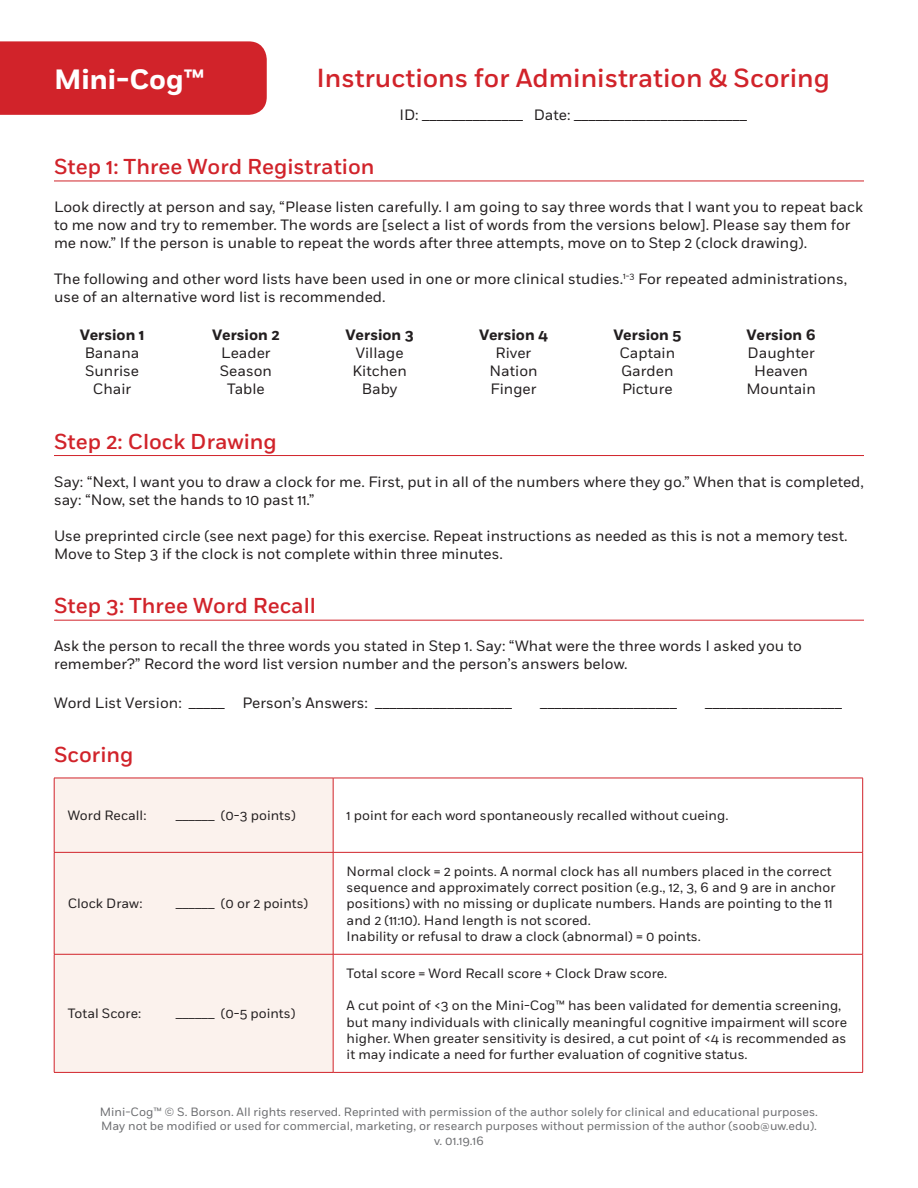
<style>
.page{position:relative;width:918px;height:1188px;background:#fff}
.page>*{position:absolute;margin:0;border:0;box-sizing:border-box;transform-origin:0 0}
.t1{font:700 27.9px "Fort";color:#fff}
.t2{font:500 26.1px "Fort";color:#d1232a}
.t3{font:500 21.6px "Fort";color:#d1232a}
.t4{font:15px/18px "Fort";color:#231f20;text-align:center}
.t5{font:13.5px/16.2px "Fort";color:#231f20}
.t6{font:12px/14.4px "Fort";color:#6c6d70;text-align:center}
.s1{font-weight:700}
</style>
<div class="page">
<div style="left:0;top:41px;width:267px;height:74px;background:#d1232a"></div>
<div style="left:55px;top:779px;width:278px;height:293px;background:#fbf2ed"></div>
<hr style="left:54px;top:778px;width:279px;height:1px;background:#d1232a">
<hr style="left:54px;top:778px;width:1px;height:74px;background:#d1232a">
<hr style="left:333px;top:778px;width:530px;height:1px;background:#d1232a">
<hr style="left:333px;top:778px;width:1px;height:74px;background:#d1232a">
<hr style="left:862px;top:778px;width:1px;height:74px;background:#d1232a">
<hr style="left:54px;top:852px;width:279px;height:1px;background:#d1232a">
<hr style="left:54px;top:853px;width:1px;height:101px;background:#d1232a">
<hr style="left:333px;top:852px;width:530px;height:1px;background:#d1232a">
<hr style="left:333px;top:853px;width:1px;height:101px;background:#d1232a">
<hr style="left:862px;top:853px;width:1px;height:101px;background:#d1232a">
<hr style="left:54px;top:954px;width:279px;height:1px;background:#d1232a">
<hr style="left:54px;top:954px;width:1px;height:118px;background:#d1232a">
<hr style="left:333px;top:954px;width:530px;height:1px;background:#d1232a">
<hr style="left:333px;top:954px;width:1px;height:118px;background:#d1232a">
<hr style="left:862px;top:954px;width:1px;height:118px;background:#d1232a">
<hr style="left:54px;top:1072px;width:279px;height:1px;background:#d1232a">
<hr style="left:333px;top:1072px;width:530px;height:1px;background:#d1232a">
<hr style="left:54px;top:181px;width:810px;height:1px;background:#d1232a">
<hr style="left:54px;top:455px;width:810px;height:1px;background:#d1232a">
<hr style="left:54px;top:620px;width:810px;height:1px;background:#d1232a">
<p class="t1" style="left:54px;top:62px;width:151px">Mini-Cog™</p>
<p class="t2" style="left:316px;top:62px;width:515px">Instructions for Administration &amp; Scoring</p>
<p class="t3" style="left:54px;top:153px;width:322px">Step 1: Three Word Registration</p>
<p class="t4" style="left:399px;top:106px;width:349px">ID: ______________ Date: ________________________</p>
<p class="t4" style="left:54px;top:198px;width:811px;text-align:left">Look directly at person and say, “Please listen carefully. I am going to say three words that I want you to repeat back to me now and try to remember. The words are [select a list of words from the versions below]. Please say them for me now.” If the person is unable to repeat the words after three attempts, move on to Step 2 (clock drawing).</p>
<p class="t4" style="left:54px;top:270px;width:795px;text-align:left">The following and other word lists have been used in one or more clinical studies.<sup>1-3</sup> For repeated administrations, use of an alternative word list is recommended.</p>
<p class="t4" style="left:80px;top:326px;width:66px"><span class="s1">Version 1<br></span>Banana<br>Sunrise<br>Chair</p>
<p class="t4" style="left:479px;top:326px;width:70px"><span class="s1">Version 4<br></span>River<br>Nation<br>Finger</p>
<p class="t4" style="left:212px;top:326px;width:69px"><span class="s1">Version 2<br></span>Leader<br>Season<br>Table</p>
<p class="t4" style="left:613px;top:326px;width:69px"><span class="s1">Version 5<br></span>Captain<br>Garden<br>Picture</p>
<p class="t4" style="left:346px;top:326px;width:70px"><span class="s1">Version 3<br></span>Village<br>Kitchen<br>Baby</p>
<p class="t4" style="left:746px;top:326px;width:71px"><span class="s1">Version 6<br></span>Daughter<br>Heaven<br>Mountain</p>
<p class="t3" style="left:54px;top:428px;width:224px">Step 2: Clock Drawing</p>
<p class="t4" style="left:54px;top:473px;width:811px;text-align:left">Say: “Next, I want you to draw a clock for me. First, put in all of the numbers where they go.” When that is completed, say: “Now, set the hands to 10 past 11.”</p>
<p class="t4" style="left:54px;top:527px;width:795px;text-align:left">Use preprinted circle (see next page) for this exercise. Repeat instructions as needed as this is not a memory test.<br>Move to Step 3 if the clock is not complete within three minutes.</p>
<p class="t3" style="left:54px;top:592px;width:263px">Step 3: Three Word Recall</p>
<p class="t4" style="left:54px;top:637px;width:750px;text-align:left">Ask the person to recall the three words you stated in Step 1. Say: “What were the three words I asked you to remember?” Record the word list version number and the person’s answers below.</p>
<p class="t4" style="left:54px;top:694px;width:459px">Word List Version: _____ Person’s Answers: ___________________</p>
<p class="t4" style="left:540px;top:694px;width:138px">___________________</p>
<p class="t4" style="left:705px;top:694px;width:138px">___________________</p>
<p class="t3" style="left:54px;top:741px;width:81px">Scoring</p>
<p class="t5" style="left:68px;top:808px;width:80px">Word Recall:</p>
<p class="t5" style="left:176px;top:808px;width:121px">______ (0-3 points)</p>
<p class="t5" style="left:347px;top:808px;width:383px">1 point for each word spontaneously recalled without cueing.</p>
<p class="t5" style="left:68px;top:896px;width:76px">Clock Draw:</p>
<p class="t5" style="left:176px;top:896px;width:134px">______ (0 or 2 points)</p>
<p class="t5" style="left:68px;top:1006px;width:75px">Total Score:</p>
<p class="t5" style="left:176px;top:1006px;width:121px">______ (0-5 points)</p>
<p class="t5" style="left:347px;top:863px;width:490px">Normal clock = 2 points. A normal clock has all numbers placed in the correct sequence and approximately correct position (e.g., 12, 3, 6 and 9 are in anchor positions) with no missing or duplicate numbers. Hands are pointing to the 11 and 2 (11:10). Hand length is not scored.<br>Inability or refusal to draw a clock (abnormal) = 0 points.</p>
<p class="t5" style="left:347px;top:965px;width:322px">Total score = Word Recall score + Clock Draw score.</p>
<p class="t5" style="left:347px;top:998px;width:502px">A cut point of &lt;3 on the Mini-Cog™ has been validated for dementia screening, but many individuals with clinically meaningful cognitive impairment will score higher. When greater sensitivity is desired, a cut point of &lt;4 is recommended as it may indicate a need for further evaluation of cognitive status.</p>
<p class="t6" style="left:100px;top:1105px;width:720px">Mini-Cog™ © S. Borson. All rights reserved. Reprinted with permission of the author solely for clinical and educational purposes.<br>May not be modified or used for commercial, marketing, or research purposes without permission of the author (soob@uw.edu). v. 01.19.16</p>
</div>
